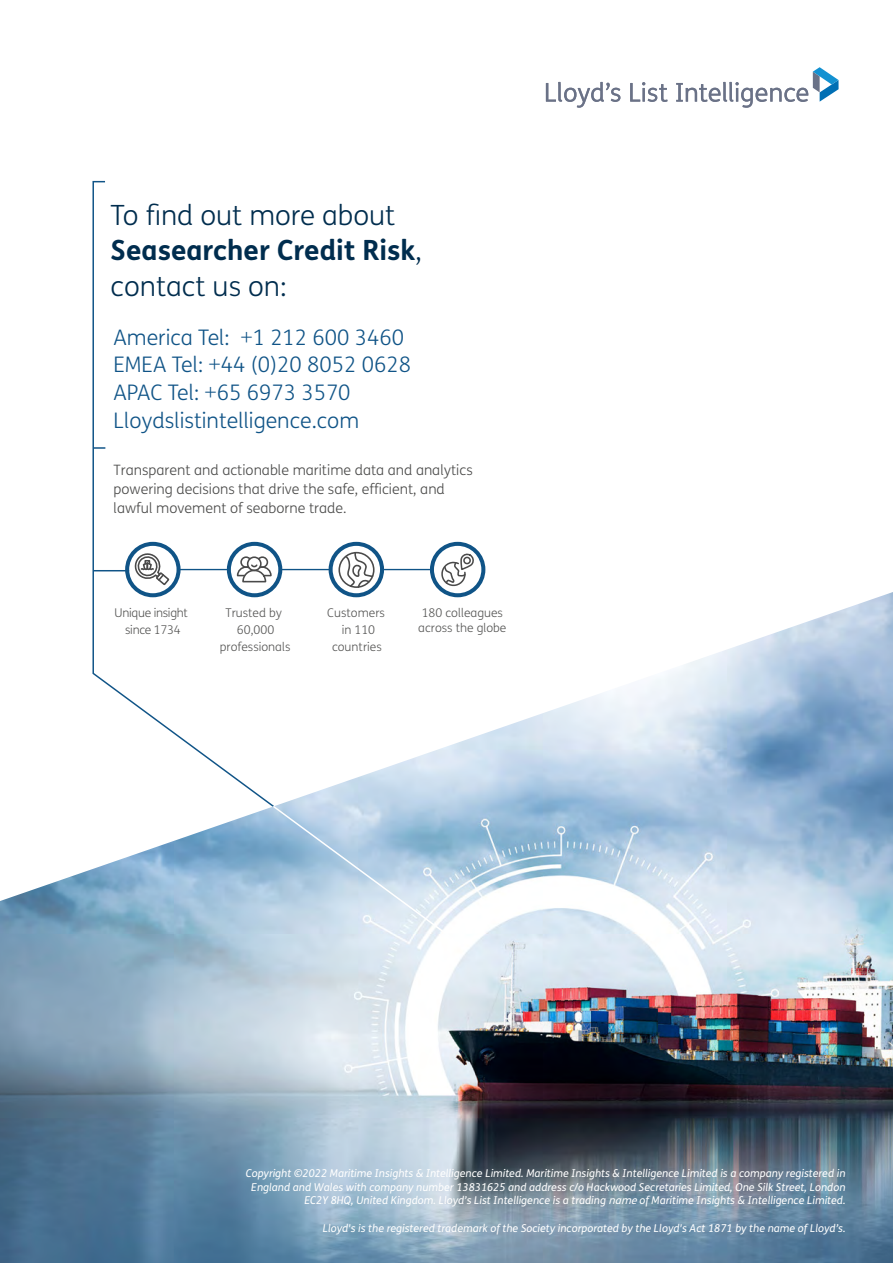
<style>
.page{position:relative;width:893px;height:1263px;background:#fff}
.page>*{position:absolute;margin:0;border:0;box-sizing:border-box;transform-origin:0 0}
.t1{font:300 27.9px/35.5px "FS Me";color:#002d4e}
.t2{font:300 21.45px/27.5px "FS Me";color:#105487}
.t3{font:300 14.25px/19.2px "FS Me";color:#4a4a49}
.t4{font:300 12px/17.2px "FS Me";color:#575756;text-align:center}
.t5{font:300 12px/16.6px "FS Me";letter-spacing:-.02em;color:#575756;text-align:center}
.t6{font:italic 10.8px/13.4px "FS Me";color:#fff;text-align:right}
.s1{font-weight:700}
.s2{font-style:inherit}
</style>
<div class="page">
<img style="left:0;top:592px;width:893px;height:671px">
<svg style="left:546px;top:82px;width:74px;height:26px"></svg>
<svg style="left:630px;top:82px;width:38px;height:20px"></svg>
<svg style="left:676px;top:67px;width:163px;height:41px"></svg>
<svg style="left:92px;top:180px;width:243px;height:647px"></svg>
<svg style="left:271px;top:804px;width:192px;height:143px;background:#bbd3e6"></svg>
<div style="left:125px;top:542px;width:56px;height:55px;border:4px solid #105487;border-radius:50%"></div>
<div style="left:227px;top:542px;width:55px;height:55px;border:4px solid #105487;border-radius:50%"></div>
<div style="left:329px;top:542px;width:55px;height:55px;border:4px solid #105487;border-radius:50%"></div>
<div style="left:430px;top:542px;width:55px;height:55px;border:4px solid #105487;border-radius:50%"></div>
<hr style="left:179px;top:569px;width:50px;height:1px;background:#105487">
<hr style="left:280px;top:569px;width:51px;height:1px;background:#105487">
<hr style="left:382px;top:569px;width:50px;height:1px;background:#105487">
<div style="left:338px;top:552px;width:37px;height:36px;border:2px solid #4a4a4a;border-radius:50%"></div>
<svg style="left:344px;top:551px;width:30px;height:38px"></svg>
<svg style="left:132px;top:553px;width:39px;height:34px"></svg>
<svg style="left:236px;top:556px;width:36px;height:27px"></svg>
<svg style="left:441px;top:553px;width:33px;height:33px"></svg>
<h1 class="t1" style="left:111px;top:196px;width:313px">To find out more about<br><span class="s1">Seasearcher Credit Risk</span>, contact us on:</h1>
<h2 class="t2" style="left:114px;top:323px;width:299px">America Tel: +1 212 600 3460<br>EMEA Tel: +44 (0)20 8052 0628<br>APAC Tel: +65 6973 3570<br>Lloydslistintelligence.com</h2>
<h3 class="t3" style="left:114px;top:460px;width:361px">Transparent and actionable maritime data and analytics powering decisions that drive the safe, efficient, and lawful movement of seaborne trade.</h3>
<p class="t4" style="left:220px;top:604px;width:72px">Trusted by<br>60,000 professionals</p>
<p class="t4" style="left:418px;top:605px;width:90px;line-height:14.4px;text-align:left">180 colleagues across the globe</p>
<p class="t5" style="left:115px;top:604px;width:75px">Unique insight since 1734</p>
<p class="t4" style="left:327px;top:604px;width:59px">Customers in 110 countries</p>
<p class="t6" style="left:246px;top:1166px;width:601px">Copyright ©2022 Maritime Insights &amp; Intelligence Limited. Maritime Insights &amp; Intelligence Limited is a company registered in<br>England and Wales with company number 13831625 and address c/o Hackwood Secretaries Limited, One Silk Street, London<br>EC2Y 8HQ, United Kingdom. Lloyd’s List Intelligence is a trading <span class="s2">name</span>of Maritime Insights &amp; Intelligence Limited.</p>
<p class="t6" style="left:323px;top:1221px;width:524px">Lloyd's is the registered trademark of the Society incorporated by the Lloyd's Act 1871 by the name of Lloyd’s.</p>
</div>
